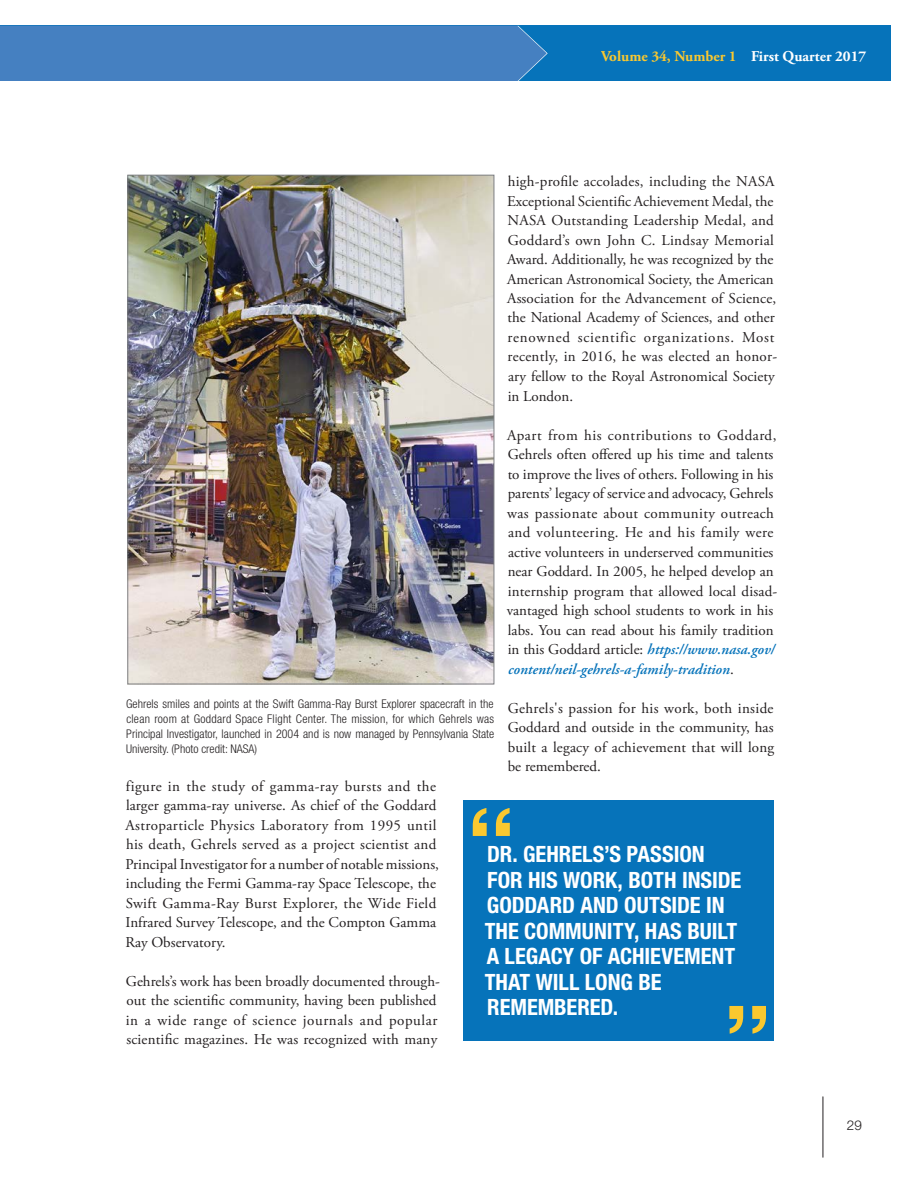
<style>
.page{position:relative;width:918px;height:1188px;background:#fff}
.page>*{position:absolute;margin:0;border:0;box-sizing:border-box;transform-origin:0 0}
.Pullquote{font:700 condensed 22.5px/25.5px "Helvetica Neue LT Std";letter-spacing:-.005em;color:#fff}
.Body{font:15px/19.5px "Adobe Garamond Pro";letter-spacing:.005em;color:#231f20}
.t1{font:700 15px "Adobe Garamond Pro";color:#fac82f}
.t2{font:300 13.5px "Helvetica Neue LT Std";color:#231f20}
.t3{font:300 condensed 12px/15px "Helvetica Neue LT Std";color:#231f20;text-align:justify}
.s1{color:#fff}
.s2{font-weight:600;font-style:italic;color:#0673ba}
</style>
<div class="page">
<div style="left:0;top:26px;width:891px;height:55px;background:#0673ba"></div>
<hr style="left:823px;top:1097px;width:1px;height:60px;background:#231f20">
<div style="left:0;top:26px;width:548px;height:55px;background:#4580c1"></div>
<img style="left:129px;top:177px;width:363px;height:505px">
<div style="left:464px;top:800px;width:310px;height:241px;background:#0673ba"></div>
<svg style="left:729px;top:1006px;width:37px;height:28px"></svg>
<svg style="left:473px;top:808px;width:37px;height:28px"></svg>
<p class="t1" style="left:601px;top:47px;width:267px">Volume 34, Number 1 <span class="s1">First Quarter 2017</span></p>
<p class="t3" style="left:126px;top:696px;width:370px">Gehrels smiles and points at the Swift Gamma-Ray Burst Explorer spacecraft in the clean room at Goddard Space Flight Center. The mission, for which Gehrels was Principal Investigator, launched in 2004 and is now managed by Pennsylvania State University. (Photo credit: NASA)</p>
<p class="Body" style="left:507px;top:172px;width:272px">high-profile accolades, including the NASA Exceptional Scientific Achievement Medal, the NASA Outstanding Leadership Medal, and Goddard’s own John C. Lindsay Memorial Award. Additionally, he was recognized by the American Astronomical Society, the American Association for the Advancement of Science, the National Academy of Sciences, and other renowned scientific organizations. Most recently, in 2016, he was elected an honor&shy;ary fellow to the Royal Astronomical Society in London.</p>
<p class="Body" style="left:507px;top:426px;width:272px">Apart from his contributions to Goddard, Gehrels often offered up his time and talents to improve the lives of others. Following in his parents’ legacy of service and advocacy, Gehrels was passionate about community outreach and volunteering. He and his family were active volunteers in underserved communities near Goddard. In 2005, he helped develop an internship program that allowed local disad&shy;vantaged high school students to work in his labs. You can read about his family tradition in this Goddard article: <span class="s2">https://www.nasa.gov/ content/neil-gehrels-a-family-tradition</span>.</p>
<p class="Body" style="left:508px;top:699px;width:268px;text-align:justify">Gehrels's passion for his work, both inside Goddard and outside in the community, has built a legacy of achievement that will long be remembered.</p>
<p class="Body" style="left:125px;top:777px;width:315px">figure in the study of gamma-ray bursts and the larger gamma-ray universe. As chief of the Goddard Astroparticle Physics Laboratory from 1995 until his death, Gehrels served as a project scientist and Principal Investigator for a number of notable missions, including the Fermi Gamma-ray Space Telescope, the Swift Gamma-Ray Burst Explorer, the Wide Field Infrared Survey Telescope, and the Compton Gamma Ray Observatory.</p>
<p class="Body" style="left:126px;top:972px;width:316px">Gehrels’s work has been broadly documented through&shy;out the scientific community, having been published in a wide range of science journals and popular scientific magazines. He was recognized with many</p>
<p class="Pullquote" style="left:485px;top:841px;width:258px">DR. GEHRELS’S PASSION<br>FOR HIS WORK, BOTH INSIDE<br>GODDARD AND OUTSIDE IN<br>THE COMMUNITY, HAS BUILT<br>A LEGACY OF ACHIEVEMENT<br>THAT WILL LONG BE<br>REMEMBERED.</p>
<p class="t2" style="left:847px;top:1117px;width:17px">29</p>
</div>
